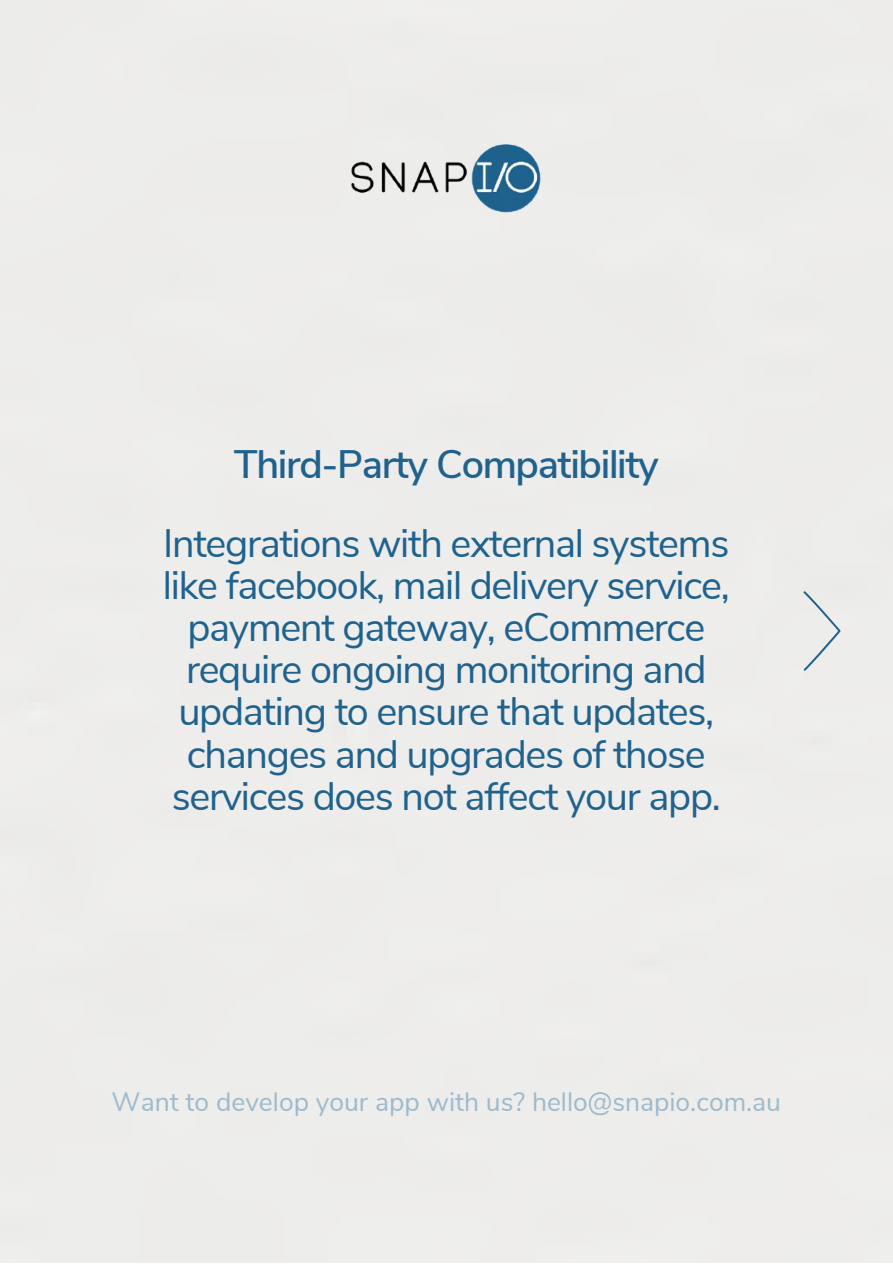
<style>
.page{position:relative;width:893px;height:1264px;background:#fff}
.page>*{position:absolute;margin:0;border:0;box-sizing:border-box;transform-origin:0 0}
.t1{font:39.6px/42.2px "Nunito Sans";letter-spacing:-.035em;color:#1f628e;text-align:center}
.t2{font:600 39.6px "Nunito Sans";letter-spacing:-.035em;color:#1f628e}
.t3{font:26.4px "Nunito Sans";color:#9dbacd}
</style>
<div class="page">
<svg style="left:803px;top:591px;width:37px;height:79px;background:#dee2e4"></svg>
<img style="left:350px;top:143px;width:192px;height:71px">
<p class="t2" style="left:234px;top:438px;width:426px">Third-Party Compatibility</p>
<p class="t1" style="left:163px;top:522px;width:568px">Integrations with external systems like facebook, mail delivery service, payment gateway, eCommerce require ongoing monitoring and updating to ensure that updates, changes and upgrades of those services does not affect your app.</p>
<p class="t3" style="left:112px;top:1084px;width:671px">Want to develop your app with us? hello@snapio.com.au</p>
</div>
